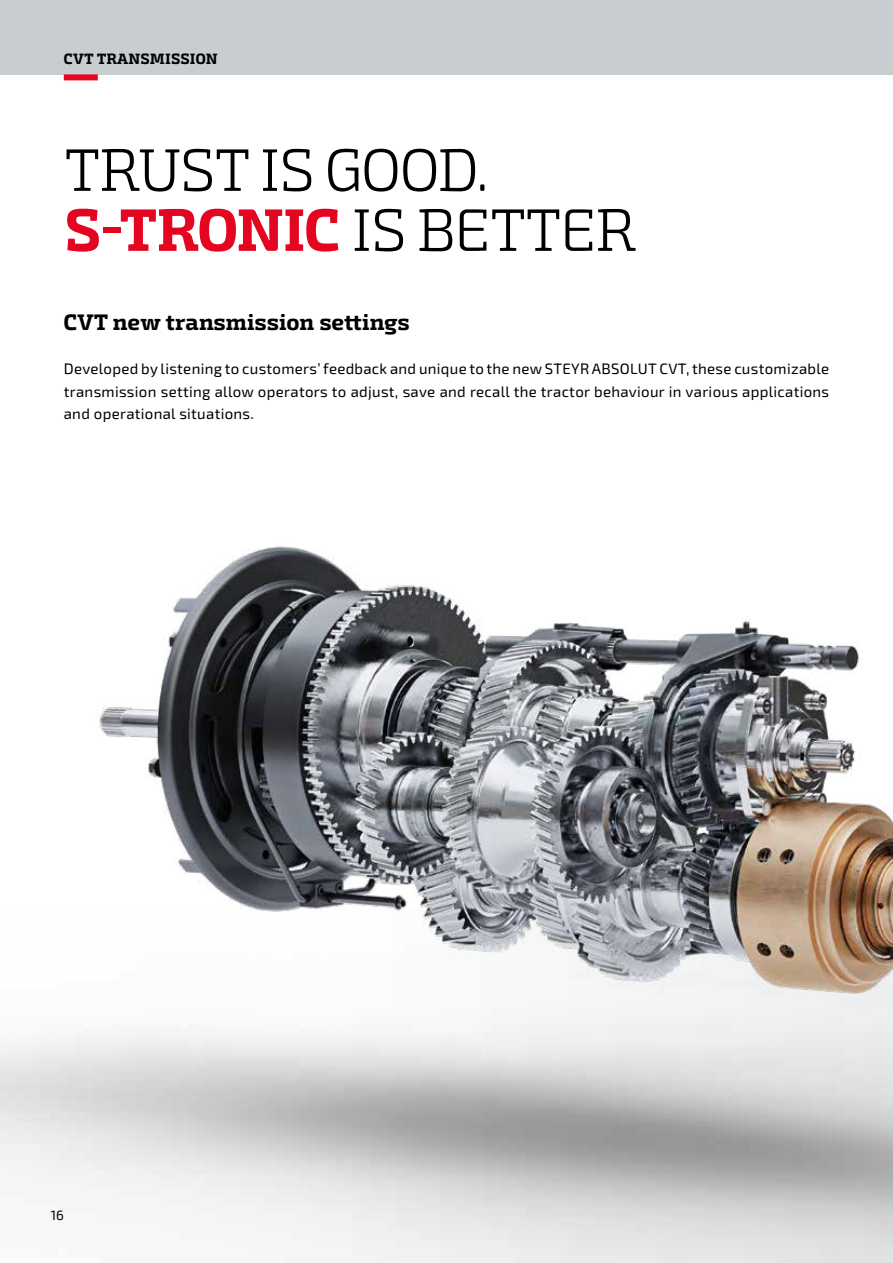
<style>
.page{position:relative;width:893px;height:1263px;background:#fff}
.page>*{position:absolute;margin:0;border:0;box-sizing:border-box;transform-origin:0 0}
.t1{font:300 60px/60px "Exo Slab Pro";letter-spacing:-.02em;color:#000}
.t2{font:700 22.5px "Exo Slab Pro";letter-spacing:-.005em;color:#000}
.t3{font:15px/22.5px "Exo 2";letter-spacing:.02em;color:#000;text-align:justify}
.t4{font:700 15px "Exo Slab Pro";letter-spacing:.01em;color:#000}
.t5{font:13.5px "Exo 2";color:#000}
.s1{font-weight:700;color:#e40521}
</style>
<div class="page">
<img style="left:0;top:546px;width:893px;height:717px">
<div style="left:0;top:0;width:893px;height:74px;background:#c8cdd0"></div>
<div style="left:64px;top:74px;width:34px;height:6px;background:#e40521"></div>
<p class="t4" style="left:64px;top:49px;width:155px">CVT TRANSMISSION</p>
<h1 class="t1" style="left:64px;top:141px;width:573px">TRUST IS GOOD.<br><span class="s1">S-TRONIC</span> IS BETTER</h1>
<h2 class="t2" style="left:64px;top:308px;width:348px">CVT new transmission settings</h2>
<p class="t3" style="left:64px;top:357px;width:767px">Developed by listening to customers’ feedback and unique to the new STEYR ABSOLUT CVT, these customizable transmission setting allow operators to adjust, save and recall the tractor behaviour in various applications and operational situations.</p>
<p class="t5" style="left:51px;top:1206px;width:15px">16</p>
</div>
